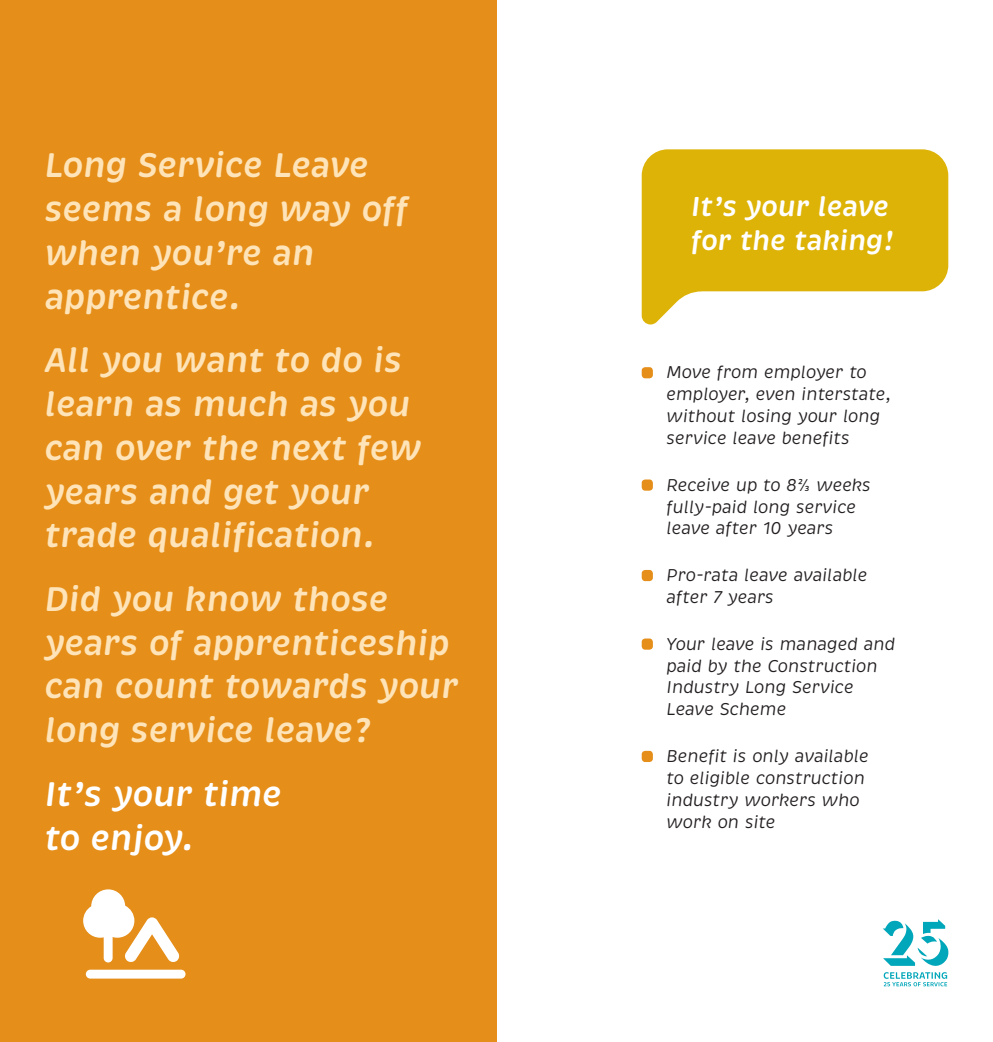
<style>
.page{position:relative;width:993px;height:1042px;background:#fff}
.page>*{position:absolute;margin:0;border:0;box-sizing:border-box;transform-origin:0 0}
.t1{font:italic 600 35px/43.8px "Brevia";color:#fee4b8}
.t2{font:italic 600 35px/43.8px "Brevia";color:#fff}
.t3{font:italic 600 28px/33.2px "Brevia";color:#fff}
.t4{font:italic 17.5px/21.9px "Brevia";color:#231f20}
</style>
<div class="page">
<svg style="left:883px;top:972px;width:63px;height:14px"></svg>
<svg style="left:883px;top:919px;width:65px;height:47px"></svg>
<svg style="left:641px;top:149px;width:306px;height:175px;fill:#deb308"></svg>
<div style="left:0;top:0;width:496px;height:1042px;background:#e58e19"></div>
<div style="left:641px;top:367px;width:11px;height:11px;background:#e58e19;border-radius:3px"></div>
<div style="left:641px;top:479px;width:11px;height:12px;background:#e58e19;border-radius:3px"></div>
<div style="left:641px;top:570px;width:11px;height:11px;background:#e58e19;border-radius:3px"></div>
<div style="left:641px;top:638px;width:11px;height:12px;background:#e58e19;border-radius:3px"></div>
<div style="left:641px;top:751px;width:11px;height:11px;background:#e58e19;border-radius:3px"></div>
<div style="left:86px;top:969px;width:99px;height:9px;background:#fff;border-radius:4px"></div>
<svg style="left:83px;top:889px;width:97px;height:74px"></svg>
<h1 class="t1" style="left:45px;top:144px;width:366px">Long Service Leave seems a long way off when you’re an apprentice.</h1>
<h1 class="t1" style="left:45px;top:339px;width:378px">All you want to do is learn as much as you can over the next few years and get your trade qualification.</h1>
<h1 class="t1" style="left:45px;top:577px;width:415px">Did you know those years of apprenticeship can count towards your long service leave?</h1>
<h1 class="t2" style="left:45px;top:772px;width:239px">It’s your time to enjoy.</h1>
<h2 class="t3" style="left:691px;top:190px;width:202px">It’s your leave for the taking!</h2>
<p class="t4" style="left:666px;top:362px;width:226px">Move from employer to employer, even interstate, without losing your long service leave benefits</p>
<p class="t4" style="left:666px;top:474px;width:206px">Receive up to 8⅔ weeks fully-paid long service leave after 10 years</p>
<p class="t4" style="left:666px;top:564px;width:202px">Pro-rata leave available after 7 years</p>
<p class="t4" style="left:666px;top:633px;width:230px">Your leave is managed and paid by the Construction<br>Industry Long Service<br>Leave Scheme</p>
<p class="t4" style="left:666px;top:745px;width:204px">Benefit is only available to eligible construction industry workers who work on site</p>
</div>
